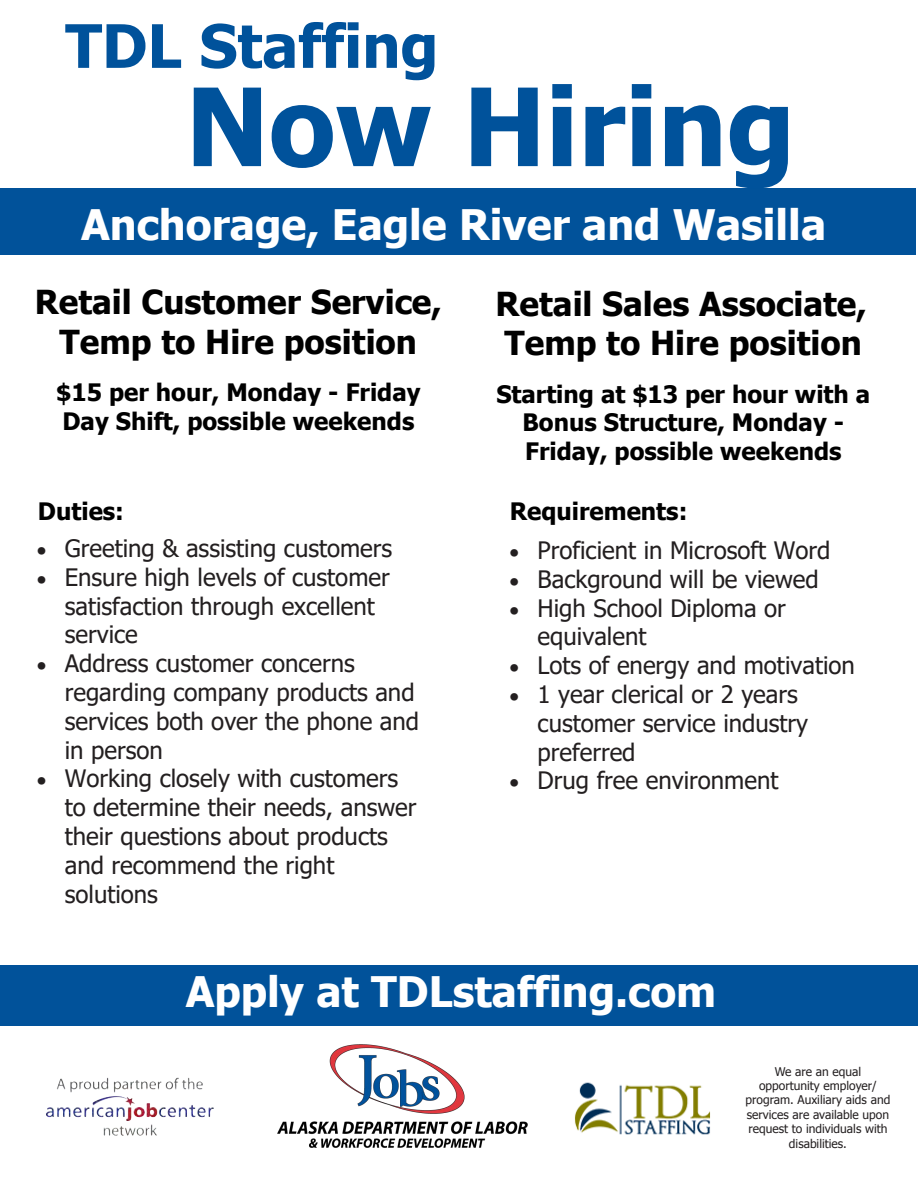
<style>
.page{position:relative;width:918px;height:1188px;background:#fff}
.page>*{position:absolute;margin:0;border:0;box-sizing:border-box;transform-origin:0 0}
.t1{font:700 108px "Tahoma";color:#00529b}
.t2{font:700 60px "Tahoma";color:#00529b}
.t3{font:700 42px "Tahoma";color:#fff}
.t4{font:700 33px/39.6px "Tahoma";color:#000;text-align:center}
.t5{font:24px/28.8px "Tahoma";color:#231f20}
.t6{font:700 24px/28.8px "Tahoma";color:#000}
.t7{font:12px/14.4px "Tahoma";color:#231f20;text-align:center}
</style>
<div class="page">
<div style="left:0;top:965px;width:918px;height:60px;background:#01529a"></div>
<img style="left:101px;top:1078px;width:94px;height:12px">
<div style="left:0;top:189px;width:916px;height:66px;background:#01529a"></div>
<img style="left:574px;top:1082px;width:137px;height:53px">
<img style="left:277px;top:1045px;width:250px;height:103px">
<h2 class="t2" style="left:65px;top:4px;width:375px">TDL Staffing</h2>
<p class="t1" style="left:186px;top:51px;width:611px">Now Hiring</p>
<h3 class="t3" style="left:81px;top:195px;width:747px">Anchorage, Eagle River and Wasilla</h3>
<h3 class="t4" style="left:35px;top:284px;width:409px">Retail Customer Service,<br>Temp to Hire position</h3>
<p class="t6" style="left:56px;top:379px;width:366px">$15 per hour, Monday - Friday<br>Day Shift, possible weekends</p>
<h3 class="t4" style="left:496px;top:285px;width:373px;text-align:left">Retail Sales Associate,<br>Temp to Hire position</h3>
<p class="t6" style="left:496px;top:380px;width:375px;text-align:center">Starting at $13 per hour with a<br>Bonus Structure, Monday -<br>Friday, possible weekends</p>
<p class="t6" style="left:38px;top:497px;width:88px">Duties:</p>
<p class="t6" style="left:510px;top:498px;width:179px">Requirements:</p>
<p class="t5" style="left:37px;top:535px;width:357px">• Greeting &amp; assisting customers</p>
<p class="t5" style="left:65px;top:564px;width:327px;text-indent:-28px">• Ensure high levels of customer satisfaction through excellent service</p>
<p class="t5" style="left:65px;top:650px;width:356px;text-indent:-28px">• Address customer concerns regarding company products and services both over the phone and in person</p>
<p class="t5" style="left:65px;top:766px;width:353px;text-indent:-28px">• Working closely with customers to determine their needs, answer their questions about products and recommend the right solutions</p>
<p class="t5" style="left:510px;top:537px;width:322px">• Proficient in Microsoft Word</p>
<p class="t5" style="left:510px;top:566px;width:311px">• Background will be viewed</p>
<p class="t5" style="left:538px;top:595px;width:250px;text-indent:-28px">• High School Diploma or equivalent</p>
<p class="t5" style="left:510px;top:652px;width:347px">• Lots of energy and motivation</p>
<p class="t5" style="left:538px;top:681px;width:272px;text-indent:-28px">• 1 year clerical or 2 years customer service industry preferred</p>
<p class="t5" style="left:510px;top:768px;width:270px">• Drug free environment</p>
<p class="t3" style="left:186px;top:963px;width:532px">Apply at TDLstaffing.com</p>
<p class="t7" style="left:746px;top:1064px;width:146px">We are an equal opportunity employer/ program. Auxiliary aids and services are available upon request to individuals with disabilities.</p>
</div>
